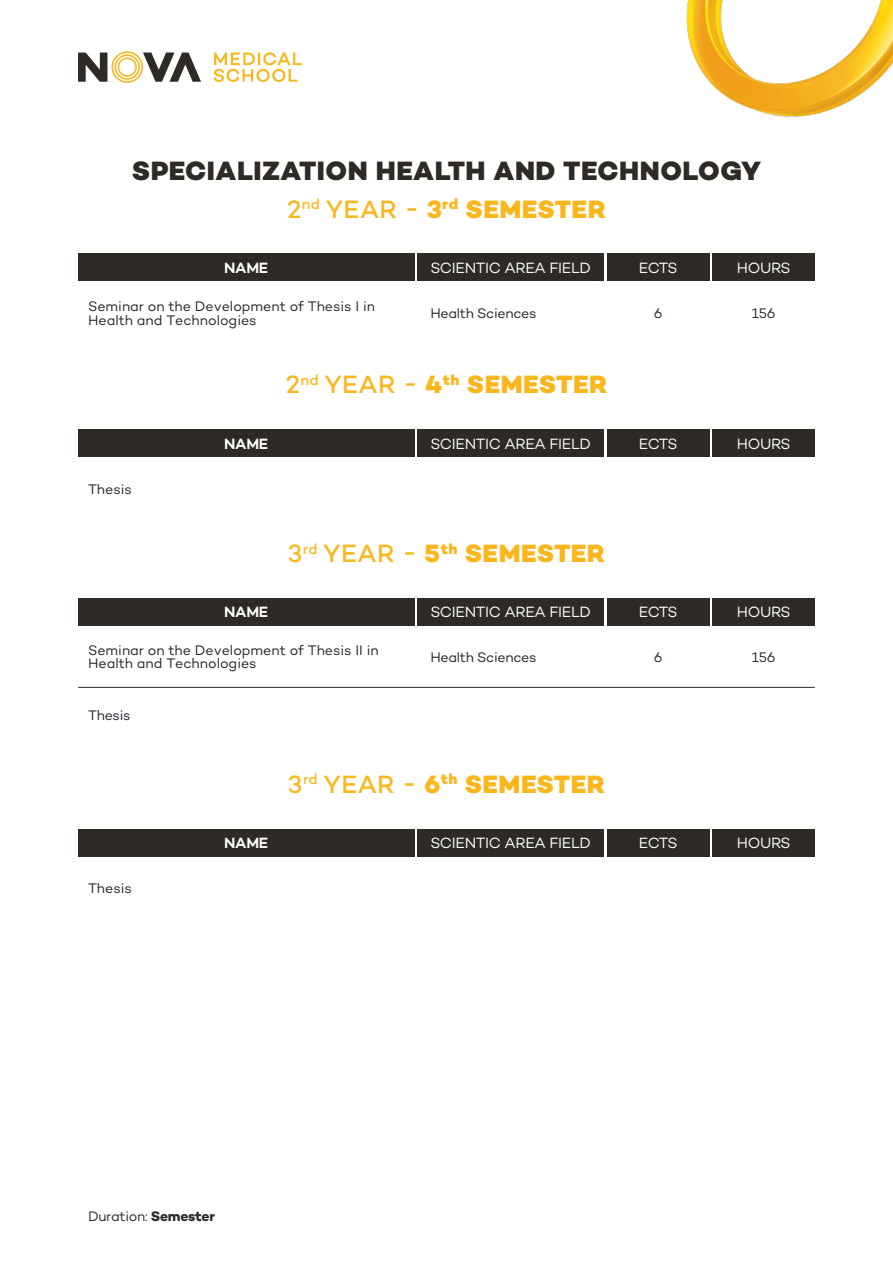
<style>
.page{position:relative;width:893px;height:1263px;background:#fff}
.page>*{position:absolute;margin:0;border:0;box-sizing:border-box;transform-origin:0 0}
.t1{font:800 27px "Campton";letter-spacing:.02em;color:#2e2b26}
.t2{font:800 25.5px "Campton";letter-spacing:.015em;color:#fab61d}
.t3{font:15.15px "Campton";letter-spacing:-.02em;color:#fff}
.t4{font:600 15.15px "Campton";letter-spacing:-.02em;color:#fff}
.t5{font:14.1px/14px "Campton";color:#21252a}
.t6{font:14.1px "Campton";letter-spacing:-.02em;color:#21252a}
.t7{font:14.1px "Campton";letter-spacing:-.02em;color:#2e2a25}
.s1{font-weight:500}
.s2{font-weight:700}
</style>
<div class="page">
<svg style="left:78px;top:51px;width:123px;height:32px"></svg>
<svg style="left:214px;top:52px;width:88px;height:30px"></svg>
<img style="left:686px;top:0;width:207px;height:117px">
<div style="left:78px;top:253px;width:336px;height:28px;background:#2e2a25"></div>
<div style="left:417px;top:253px;width:187px;height:28px;background:#2e2a25"></div>
<div style="left:607px;top:253px;width:102px;height:28px;background:#2e2a25"></div>
<div style="left:712px;top:253px;width:103px;height:28px;background:#2e2a25"></div>
<div style="left:78px;top:429px;width:336px;height:28px;background:#2e2a25"></div>
<div style="left:417px;top:429px;width:187px;height:28px;background:#2e2a25"></div>
<div style="left:607px;top:429px;width:102px;height:28px;background:#2e2a25"></div>
<div style="left:712px;top:429px;width:103px;height:28px;background:#2e2a25"></div>
<div style="left:78px;top:829px;width:336px;height:27px;background:#2e2a25"></div>
<div style="left:417px;top:829px;width:187px;height:27px;background:#2e2a25"></div>
<div style="left:607px;top:829px;width:102px;height:27px;background:#2e2a25"></div>
<div style="left:712px;top:829px;width:103px;height:27px;background:#2e2a25"></div>
<hr style="left:78px;top:687px;width:737px;height:1px;background:#2e2b26">
<div style="left:78px;top:598px;width:336px;height:28px;background:#2e2a25"></div>
<div style="left:417px;top:598px;width:187px;height:28px;background:#2e2a25"></div>
<div style="left:607px;top:598px;width:102px;height:28px;background:#2e2a25"></div>
<div style="left:712px;top:598px;width:103px;height:28px;background:#2e2a25"></div>
<h1 class="t1" style="left:132px;top:153px;width:631px">SPECIALIZATION HEALTH AND TECHNOLOGY</h1>
<h2 class="t2" style="left:287px;top:193px;width:320px"><span class="s1">2</span><sup>nd</sup> <span class="s1">YEAR -</span> 3<sup>rd</sup> SEMESTER</h2>
<p class="t4" style="left:224px;top:258px;width:45px">NAME</p>
<p class="t3" style="left:430px;top:258px;width:162px">SCIENTIC AREA FIELD</p>
<p class="t3" style="left:639px;top:258px;width:40px">ECTS</p>
<p class="t3" style="left:737px;top:258px;width:55px">HOURS</p>
<p class="t5" style="left:88px;top:299px;width:288px">Seminar on the Development of Thesis I in<br>Health and Technologies</p>
<p class="t6" style="left:430px;top:305px;width:108px">Health Sciences</p>
<p class="t5" style="left:654px;top:306px;width:10px">6</p>
<p class="t5" style="left:752px;top:306px;width:25px">156</p>
<h2 class="t2" style="left:286px;top:368px;width:323px"><span class="s1">2</span><sup>nd</sup> <span class="s1">YEAR -</span> 4<sup>th</sup> SEMESTER</h2>
<p class="t5" style="left:88px;top:482px;width:45px">Thesis</p>
<p class="t4" style="left:224px;top:434px;width:45px">NAME</p>
<p class="t3" style="left:430px;top:434px;width:162px">SCIENTIC AREA FIELD</p>
<p class="t3" style="left:639px;top:434px;width:40px">ECTS</p>
<p class="t3" style="left:737px;top:434px;width:55px">HOURS</p>
<h2 class="t2" style="left:288px;top:537px;width:319px"><span class="s1">3</span><sup>rd</sup> <span class="s1">YEAR -</span> 5<sup>th</sup> SEMESTER</h2>
<p class="t4" style="left:224px;top:602px;width:45px">NAME</p>
<p class="t3" style="left:430px;top:603px;width:162px">SCIENTIC AREA FIELD</p>
<p class="t3" style="left:639px;top:603px;width:40px">ECTS</p>
<p class="t3" style="left:737px;top:603px;width:55px">HOURS</p>
<p class="t5" style="left:88px;top:642px;width:292px">Seminar on the Development of Thesis II in<br>Health and Technologies</p>
<p class="t6" style="left:430px;top:648px;width:108px">Health Sciences</p>
<p class="t5" style="left:654px;top:649px;width:10px">6</p>
<p class="t5" style="left:752px;top:649px;width:25px">156</p>
<p class="t5" style="left:88px;top:708px;width:44px">Thesis</p>
<p class="t5" style="left:88px;top:881px;width:45px">Thesis</p>
<h2 class="t2" style="left:288px;top:768px;width:319px"><span class="s1">3</span><sup>rd</sup> <span class="s1">YEAR -</span> 6<sup>th</sup> SEMESTER</h2>
<p class="t4" style="left:224px;top:833px;width:45px">NAME</p>
<p class="t3" style="left:430px;top:833px;width:162px">SCIENTIC AREA FIELD</p>
<p class="t3" style="left:639px;top:833px;width:40px">ECTS</p>
<p class="t3" style="left:737px;top:833px;width:55px">HOURS</p>
<p class="t7" style="left:88px;top:1207px;width:129px">Duration: <span class="s2">Semester</span></p>
</div>
